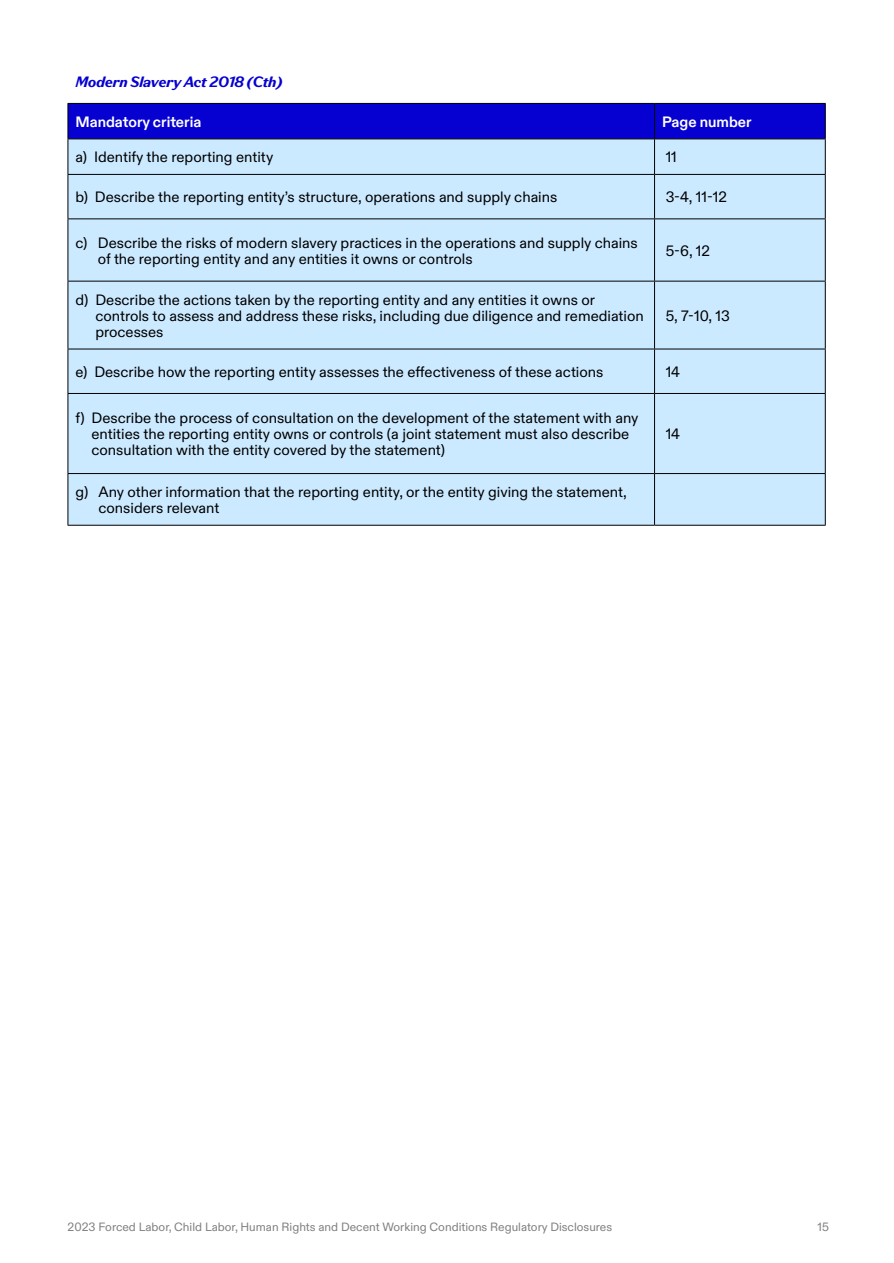
<style>
.page{position:relative;width:894px;height:1263px;background:#fff}
.page>*{position:absolute;margin:0;border:0;box-sizing:border-box;transform-origin:0 0}
.t1{font:15px/16.2px "Pfizer Diatype";color:#000}
.t2{font:700 15px "Pfizer Diatype";color:#fff}
.t3{font:italic 700 15px "Pfizer Tomorrow";color:#0600d1}
.t4{font:12px "Pfizer Diatype";color:#808080}
</style>
<div class="page">
<div style="left:69px;top:104px;width:755px;height:34px;background:#0600d1"></div>
<div style="left:69px;top:139px;width:755px;height:386px;background:#cceaff"></div>
<hr style="left:68px;top:103px;width:586px;height:1px;background:#000">
<hr style="left:68px;top:104px;width:1px;height:34px;background:#000">
<hr style="left:654px;top:103px;width:171px;height:1px;background:#000">
<hr style="left:654px;top:104px;width:1px;height:34px;background:#000">
<hr style="left:824px;top:104px;width:1px;height:34px;background:#000">
<hr style="left:68px;top:138px;width:586px;height:1px;background:#000">
<hr style="left:68px;top:139px;width:1px;height:35px;background:#000">
<hr style="left:654px;top:138px;width:171px;height:1px;background:#000">
<hr style="left:654px;top:139px;width:1px;height:35px;background:#000">
<hr style="left:824px;top:139px;width:1px;height:35px;background:#000">
<hr style="left:68px;top:174px;width:586px;height:1px;background:#000">
<hr style="left:68px;top:175px;width:1px;height:43px;background:#000">
<hr style="left:654px;top:174px;width:171px;height:1px;background:#000">
<hr style="left:654px;top:175px;width:1px;height:43px;background:#000">
<hr style="left:824px;top:175px;width:1px;height:43px;background:#000">
<hr style="left:68px;top:218px;width:586px;height:1px;background:#000">
<hr style="left:68px;top:219px;width:1px;height:62px;background:#000">
<hr style="left:654px;top:218px;width:171px;height:1px;background:#000">
<hr style="left:654px;top:219px;width:1px;height:62px;background:#000">
<hr style="left:824px;top:219px;width:1px;height:62px;background:#000">
<hr style="left:68px;top:281px;width:586px;height:1px;background:#000">
<hr style="left:68px;top:281px;width:1px;height:68px;background:#000">
<hr style="left:654px;top:281px;width:171px;height:1px;background:#000">
<hr style="left:654px;top:281px;width:1px;height:68px;background:#000">
<hr style="left:824px;top:281px;width:1px;height:68px;background:#000">
<hr style="left:68px;top:349px;width:586px;height:1px;background:#000">
<hr style="left:68px;top:349px;width:1px;height:44px;background:#000">
<hr style="left:654px;top:349px;width:171px;height:1px;background:#000">
<hr style="left:654px;top:349px;width:1px;height:44px;background:#000">
<hr style="left:824px;top:349px;width:1px;height:44px;background:#000">
<hr style="left:68px;top:393px;width:586px;height:1px;background:#000">
<hr style="left:68px;top:394px;width:1px;height:79px;background:#000">
<hr style="left:654px;top:393px;width:171px;height:1px;background:#000">
<hr style="left:654px;top:394px;width:1px;height:79px;background:#000">
<hr style="left:824px;top:394px;width:1px;height:79px;background:#000">
<hr style="left:68px;top:473px;width:586px;height:1px;background:#000">
<hr style="left:68px;top:474px;width:1px;height:51px;background:#000">
<hr style="left:654px;top:473px;width:171px;height:1px;background:#000">
<hr style="left:654px;top:474px;width:1px;height:51px;background:#000">
<hr style="left:824px;top:474px;width:1px;height:51px;background:#000">
<hr style="left:68px;top:525px;width:586px;height:1px;background:#000">
<hr style="left:654px;top:525px;width:171px;height:1px;background:#000">
<p class="t3" style="left:75px;top:72px;width:208px">Modern Slavery Act 2018 (Cth)</p>
<p class="t2" style="left:75px;top:113px;width:127px">Mandatory criteria</p>
<p class="t2" style="left:662px;top:113px;width:91px">Page number</p>
<p class="t1" style="left:75px;top:149px;width:199px">a) Identify the reporting entity</p>
<p class="t1" style="left:665px;top:149px;width:13px">11</p>
<p class="t1" style="left:75px;top:189px;width:483px">b) Describe the reporting entity’s structure, operations and supply chains</p>
<p class="t1" style="left:665px;top:189px;width:63px">3-4, 11-12</p>
<p class="t1" style="left:98px;top:235px;width:541px;text-indent:-22px">c) Describe the risks of modern slavery practices in the operations and supply chains of the reporting entity and any entities it owns or controls</p>
<p class="t1" style="left:665px;top:243px;width:46px">5-6, 12</p>
<p class="t1" style="left:95px;top:292px;width:549px;text-indent:-20px">d) Describe the actions taken by the reporting entity and any entities it owns or controls to assess and address these risks, including due diligence and remediation processes</p>
<p class="t1" style="left:665px;top:308px;width:66px">5, 7-10, 13</p>
<p class="t1" style="left:75px;top:364px;width:529px">e) Describe how the reporting entity assesses the effectiveness of these actions</p>
<p class="t1" style="left:665px;top:364px;width:16px">14</p>
<p class="t1" style="left:91px;top:410px;width:548px;text-indent:-16px">f) Describe the process of consultation on the development of the statement with any entities the reporting entity owns or controls (a joint statement must also describe consultation with the entity covered by the statement)</p>
<p class="t1" style="left:665px;top:426px;width:16px">14</p>
<p class="t1" style="left:98px;top:484px;width:529px;text-indent:-23px">g) Any other information that the reporting entity, or the entity giving the statement, considers relevant</p>
<p class="t4" style="left:68px;top:1219px;width:546px">2023 Forced Labor, Child Labor, Human Rights and Decent Working Conditions Regulatory Disclosures</p>
<p class="t4" style="left:817px;top:1219px;width:13px">15</p>
</div>
